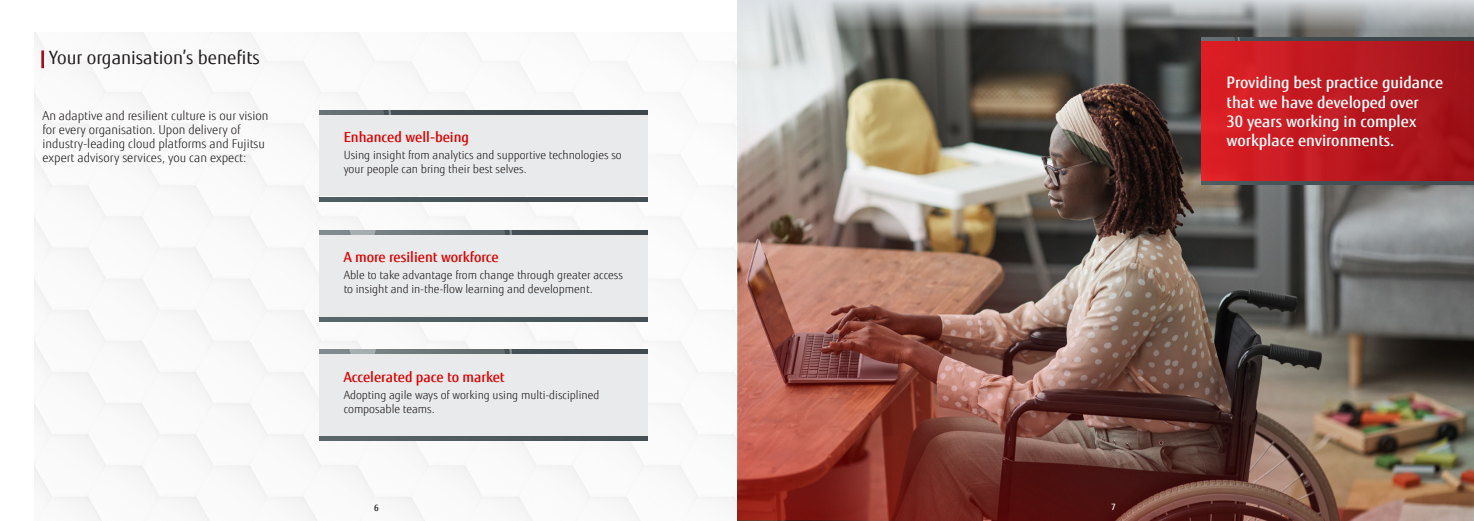
<style>
.page{position:relative;width:1474px;height:521px;background:#fff}
.page>*{position:absolute;margin:0;border:0;box-sizing:border-box;transform-origin:0 0}
.A4_Headline_4{font:18.38px "Fujitsu Sans";color:#231f20}
.A4_Headline_5{font:500 15.75px/19.2px "Fujitsu Sans";color:#fff}
.A4_Sub-headline{font:500 14px "Fujitsu Sans";color:#d00}
.A4_Body_-_Black{font:300 12.25px/14px "Fujitsu Sans";color:#231f20}
.A4_Body_-_Black-2{font:300 11.38px/14px "Fujitsu Sans";color:#231f20}
.A4_Introduction_1{font:500 8.75px "Fujitsu Sans";color:#231f20}
.A4_Introduction_1-2{font:500 8.75px "Fujitsu Sans";color:#fff}
</style>
<div class="page">
<img style="left:35px;top:32px;width:702px;height:489px">
<img style="left:737px;top:0;width:736px;height:521px">
<div style="left:319px;top:114px;width:328px;height:82px;background:#e9eaeb"></div>
<img style="left:319px;top:110px;width:328px;height:4px">
<img style="left:319px;top:197px;width:328px;height:4px">
<div style="left:319px;top:234px;width:328px;height:84px;background:#e9eaeb"></div>
<img style="left:319px;top:230px;width:328px;height:4px">
<img style="left:319px;top:317px;width:328px;height:4px">
<div style="left:319px;top:354px;width:328px;height:84px;background:#e9eaeb"></div>
<img style="left:319px;top:350px;width:328px;height:4px">
<img style="left:319px;top:437px;width:328px;height:4px">
<hr style="left:41px;top:50px;width:3px;height:18px;background:#a30b1a">
<div style="left:1200px;top:40px;width:273px;height:143px;background:linear-gradient(to right,#df2027,#9d121a)"></div>
<img style="left:1200px;top:37px;width:273px;height:3px">
<img style="left:1200px;top:182px;width:273px;height:2px">
<p class="A4_Headline_4" style="left:49px;top:46px;width:212px">Your organisation’s benefits</p>
<p class="A4_Body_-_Black" style="left:42px;top:109px;width:227px">An adaptive and resilient culture is our vision for every organisation. Upon delivery of industry-leading cloud platforms and Fujitsu expert advisory services, you can expect:</p>
<p class="A4_Sub-headline" style="left:344px;top:129px;width:127px">Enhanced well-being</p>
<p class="A4_Body_-_Black-2" style="left:344px;top:148px;width:280px">Using insight from analytics and supportive technologies so your people can bring their best selves.</p>
<p class="A4_Sub-headline" style="left:344px;top:248px;width:157px">A more resilient workforce</p>
<p class="A4_Body_-_Black-2" style="left:344px;top:268px;width:281px">Able to take advantage from change through greater access to insight and in-the-flow learning and development.</p>
<p class="A4_Sub-headline" style="left:344px;top:368px;width:162px">Accelerated pace to market</p>
<p class="A4_Body_-_Black-2" style="left:344px;top:388px;width:257px">Adopting agile ways of working using multi-disciplined composable teams.</p>
<p class="A4_Introduction_1" style="left:374px;top:502px;width:6px">6</p>
<p class="A4_Introduction_1-2" style="left:1111px;top:501px;width:6px">7</p>
<p class="A4_Headline_5" style="left:1226px;top:73px;width:218px">Providing best practice guidance that we have developed over<br>30 years working in complex workplace environments.</p>
</div>
